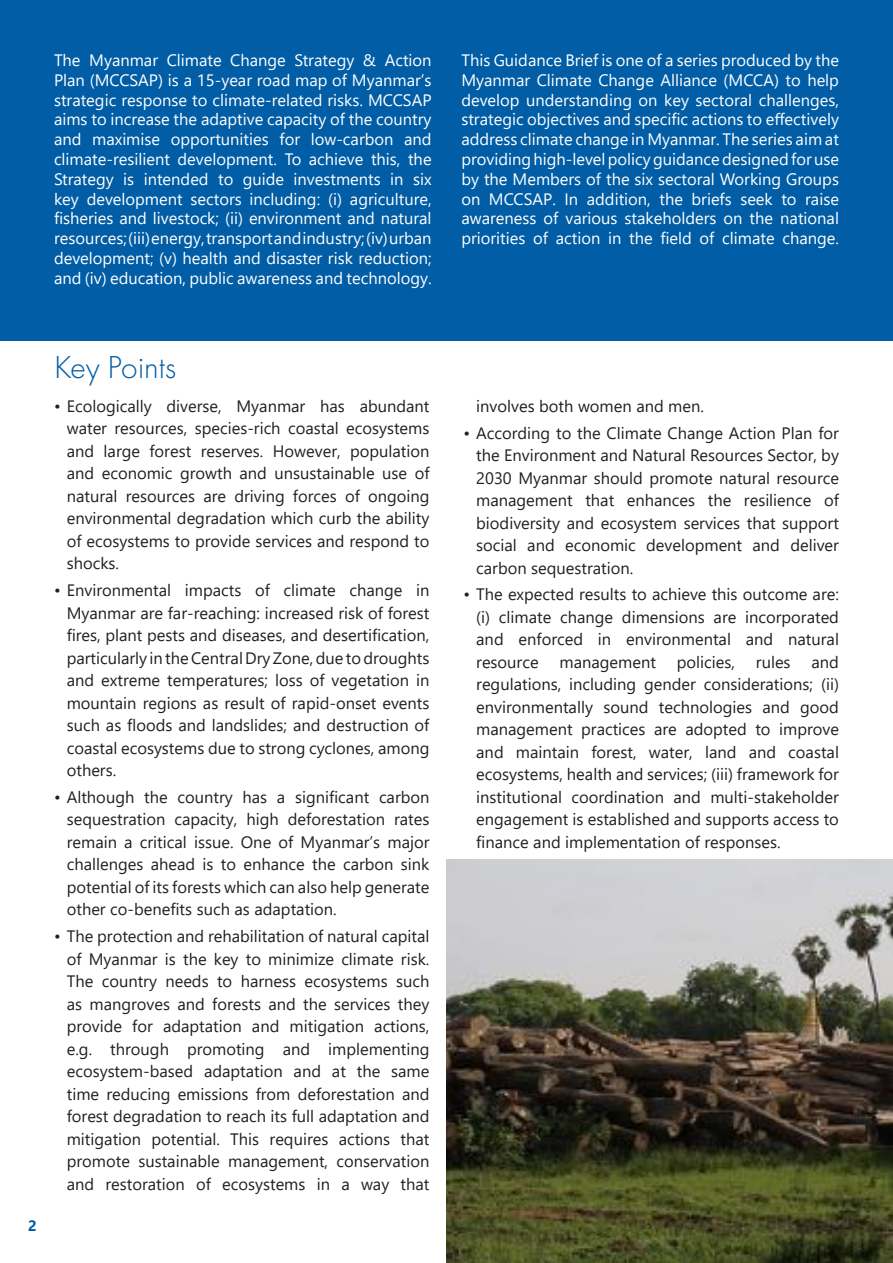
<style>
.page{position:relative;width:893px;height:1263px;background:#fff}
.page>*{position:absolute;margin:0;border:0;box-sizing:border-box;transform-origin:0 0}
.t1{font:300 33px "Futura PT";color:#005da6}
.t2{font:16.5px/22.5px "Segoe UI";color:#231f20;text-align:justify}
.t3{font:16.5px/19.8px "Segoe UI";color:#fff;text-align:justify}
.t4{font:700 15px "Segoe UI";color:#005da6}
</style>
<div class="page">
<div style="left:0;top:0;width:893px;height:340px;background:#005da6"></div>
<img style="left:446px;top:859px;width:447px;height:404px">
<p class="t3" style="left:54px;top:49px;width:379px">The Myanmar Climate Change Strategy &amp; Action Plan (MCCSAP) is a 15-year road map of Myanmar’s strategic response to climate-related risks. MCCSAP aims to increase the adaptive capacity of the country and maximise opportunities for low-carbon and climate-resilient development. To achieve this, the Strategy is intended to guide investments in six key development sectors including: (i) agriculture, fisheries and livestock; (ii) environment and natural resources; (iii) energy, transport and industry; (iv) urban development; (v) health and disaster risk reduction; and (iv) education, public awareness and technology.</p>
<p class="t3" style="left:461px;top:49px;width:379px">This Guidance Brief is one of a series produced by the Myanmar Climate Change Alliance (MCCA) to help develop understanding on key sectoral challenges, strategic objectives and specific actions to effectively address climate change in Myanmar. The series aim at providing high-level policy guidance designed for use by the Members of the six sectoral Working Groups on MCCSAP. In addition, the briefs seek to raise awareness of various stakeholders on the national priorities of action in the field of climate change.</p>
<p class="t4" style="left:28px;top:1215px;width:10px">2</p>
<h1 class="t1" style="left:54px;top:348px;width:124px">Key Points</h1>
<p class="t2" style="left:67px;top:394px;width:364px;text-indent:-13px">• Ecologically diverse, Myanmar has abundant water resources, species-rich coastal ecosystems and large forest reserves. However, population and economic growth and unsustainable use of natural resources are driving forces of ongoing environmental degradation which curb the ability of ecosystems to provide services and respond to shocks.</p>
<p class="t2" style="left:67px;top:578px;width:364px;text-indent:-13px">• Environmental impacts of climate change in Myanmar are far-reaching: increased risk of forest fires, plant pests and diseases, and desertification, particularly in the Central Dry Zone, due to droughts and extreme temperatures; loss of vegetation in mountain regions as result of rapid-onset events such as floods and landslides; and destruction of coastal ecosystems due to strong cyclones, among others.</p>
<p class="t2" style="left:67px;top:785px;width:364px;text-indent:-13px">• Although the country has a significant carbon sequestration capacity, high deforestation rates remain a critical issue. One of Myanmar’s major challenges ahead is to enhance the carbon sink potential of its forests which can also help generate other co-benefits such as adaptation.</p>
<p class="t2" style="left:67px;top:924px;width:364px;text-indent:-13px">• The protection and rehabilitation of natural capital of Myanmar is the key to minimize climate risk.<br>The country needs to harness ecosystems such as mangroves and forests and the services they provide for adaptation and mitigation actions, e.g. through promoting and implementing ecosystem-based adaptation and at the same time reducing emissions from deforestation and forest degradation to reach its full adaptation and mitigation potential. This requires actions that promote sustainable management, conservation and restoration of ecosystems in a way that</p>
<p class="t2" style="left:476px;top:394px;width:229px">involves both women and men.</p>
<p class="t2" style="left:476px;top:420px;width:364px;text-indent:-13px">• According to the Climate Change Action Plan for the Environment and Natural Resources Sector, by 2030 Myanmar should promote natural resource management that enhances the resilience of biodiversity and ecosystem services that support social and economic development and deliver carbon sequestration.</p>
<p class="t2" style="left:476px;top:582px;width:364px;text-indent:-13px">• The expected results to achieve this outcome are: (i) climate change dimensions are incorporated and enforced in environmental and natural resource</p>
<p class="t2" style="left:476px;top:650px;width:364px;text-indent:335px">and regulations, including gender considerations; (ii) environmentally sound technologies and good management practices are adopted to improve and maintain forest, water, land and coastal ecosystems, health and services; (iii) framework for institutional coordination and multi-stakeholder engagement is established and supports access to finance and implementation of responses.</p>
<p class="t2" style="left:559px;top:650px;width:98px">management</p>
<p class="t2" style="left:677px;top:650px;width:60px">policies,</p>
<p class="t2" style="left:756px;top:650px;width:36px">rules</p>
</div>
